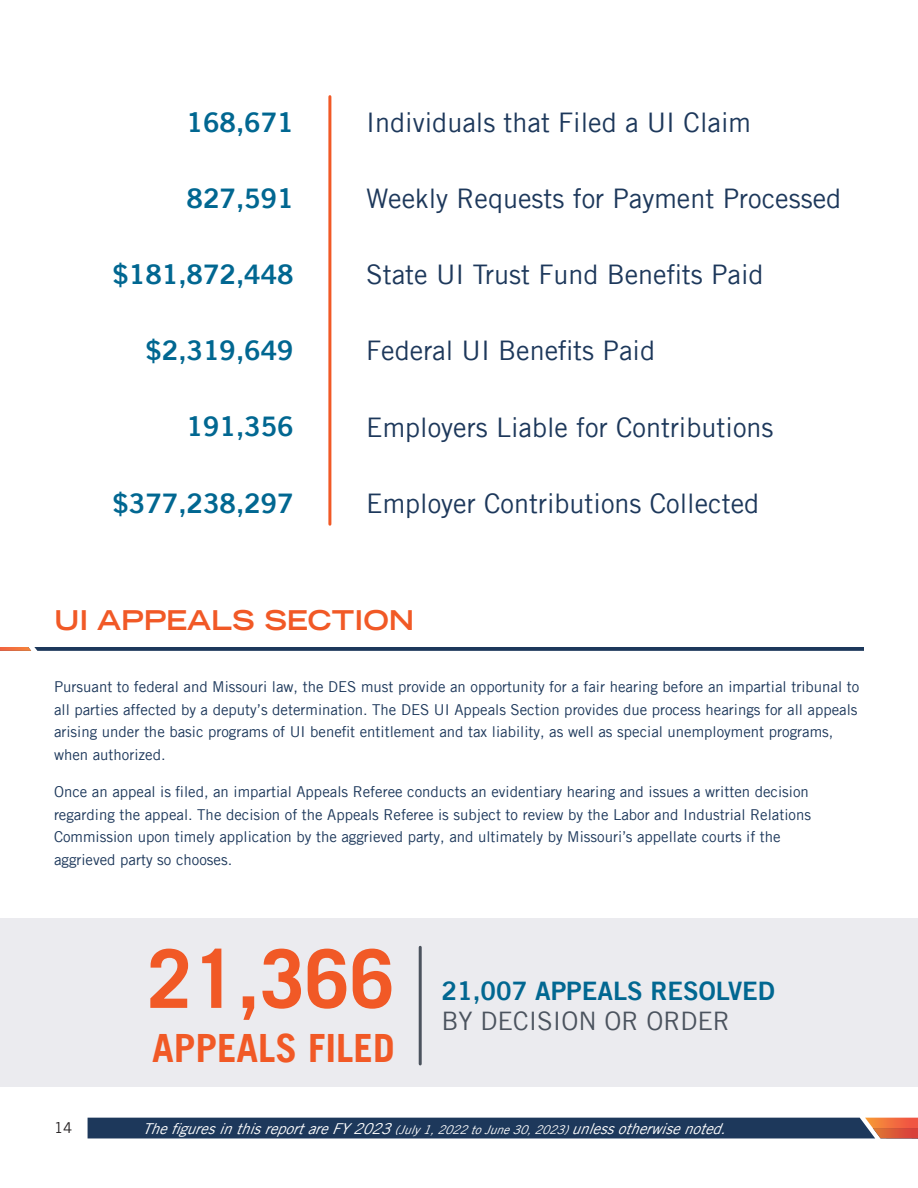
<style>
.page{position:relative;width:918px;height:1188px;background:#fff}
.page>*{position:absolute;margin:0;border:0;box-sizing:border-box;transform-origin:0 0}
.Under_Title{font:700 81px "Trade Gothic LT";color:#f15926}
.Under_Title-2{font:700 39px "Trade Gothic LT";color:#f15926}
.Under_Title-3{font:27px "Trade Gothic LT";color:#1d385b}
.Under_Title-4{font:27px "Trade Gothic LT Bold Two";color:#016791}
.t1{font:700 expanded 27px "Trade Gothic LT";color:#f15926}
.Under_Title-5{font:25.5px "Trade Gothic LT Bold Two";color:#016791}
.Under_Title-6{font:25.5px "Trade Gothic LT";color:#4b535e}
.Body_Text{font:15px/22.5px "Trade Gothic LT";color:#1d385b}
.t2{font:italic 15px "Trade Gothic LT";color:#fff}
.t3{font:15px "Trade Gothic LT";color:#231f20}
.s1{font-size:12px}
</style>
<div class="page">
<svg style="left:88px;top:1117px;width:830px;height:21px;background:#2f415f"></svg>
<svg style="left:0;top:647px;width:864px;height:4px;background:#2d4260"></svg>
<hr style="left:328px;top:97px;width:3px;height:427px;background:#f15926">
<div style="left:0;top:918px;width:918px;height:168px;background:#ebebef"></div>
<hr style="left:419px;top:947px;width:3px;height:117px;background:#4b535e">
<p class="Under_Title-4" style="left:187px;top:106px;width:109px">168,671</p>
<p class="Under_Title-3" style="left:366px;top:106px;width:386px">Individuals that Filed a UI Claim</p>
<p class="Under_Title-4" style="left:187px;top:181px;width:109px">827,591</p>
<p class="Under_Title-3" style="left:366px;top:182px;width:476px">Weekly Requests for Payment Processed</p>
<p class="Under_Title-4" style="left:112px;top:258px;width:183px">$181,872,448</p>
<p class="Under_Title-3" style="left:366px;top:258px;width:399px">State UI Trust Fund Benefits Paid</p>
<p class="Under_Title-4" style="left:145px;top:334px;width:150px">$2,319,649</p>
<p class="Under_Title-3" style="left:366px;top:335px;width:290px">Federal UI Benefits Paid</p>
<p class="Under_Title-4" style="left:187px;top:410px;width:109px">191,356</p>
<p class="Under_Title-3" style="left:366px;top:411px;width:409px">Employers Liable for Contributions</p>
<p class="Under_Title-4" style="left:112px;top:487px;width:183px">$377,238,297</p>
<p class="Under_Title-3" style="left:366px;top:487px;width:394px">Employer Contributions Collected</p>
<p class="t1" style="left:54px;top:603px;width:362px">UI APPEALS SECTION</p>
<p class="Body_Text" style="left:54px;top:676px;width:807px">Pursuant to federal and Missouri law, the DES must provide an opportunity for a fair hearing before an impartial tribunal to all parties affected by a deputy’s determination. The DES UI Appeals Section provides due process hearings for all appeals arising under the basic programs of UI benefit entitlement and tax liability, as well as special unemployment programs, when authorized.</p>
<p class="Body_Text" style="left:54px;top:781px;width:759px">Once an appeal is filed, an impartial Appeals Referee conducts an evidentiary hearing and issues a written decision regarding the appeal. The decision of the Appeals Referee is subject to review by the Labor and Industrial Relations Commission upon timely application by the aggrieved party, and ultimately by Missouri’s appellate courts if the aggrieved party so chooses.</p>
<p class="Under_Title" style="left:147px;top:929px;width:249px">21,366</p>
<p class="Under_Title-2" style="left:152px;top:1024px;width:244px">APPEALS FILED</p>
<p class="Under_Title-5" style="left:442px;top:975px;width:335px">21,007 APPEALS RESOLVED</p>
<p class="Under_Title-6" style="left:442px;top:1005px;width:290px">BY DECISION OR ORDER</p>
<p class="t3" style="left:54px;top:1118px;width:20px">14</p>
<p class="t2" style="left:142px;top:1120px;width:588px">The figures in this report are FY 2023 <span class="s1">(July 1, 2022 to June 30, 2023)</span> unless otherwise noted.</p>
</div>
